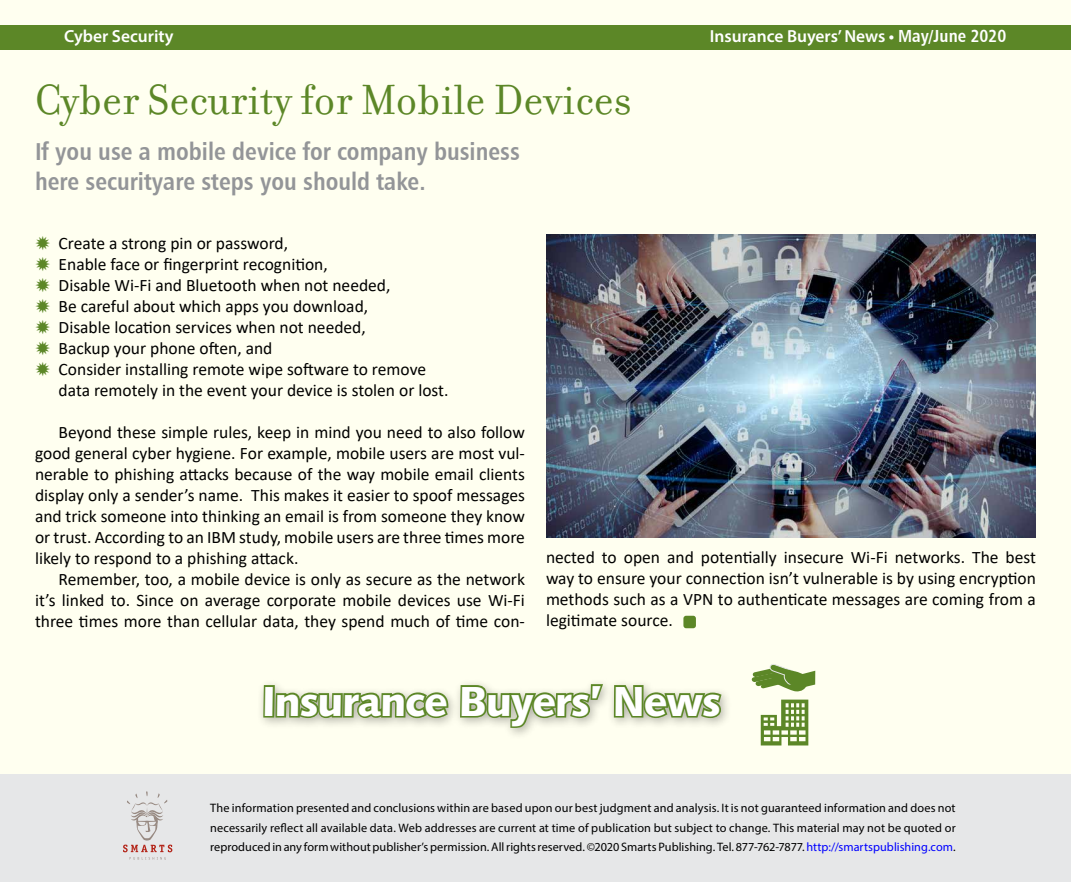
<style>
.page{position:relative;width:1071px;height:882px;background:#fff}
.page>*{position:absolute;margin:0;border:0;box-sizing:border-box;transform-origin:0 0}
.t1{font:45.5px "Filosofia";color:#5c8727}
.t2{font:42px "Humanist 531 BT Black A";letter-spacing:-.025em;color:#fff}
.t3{font:24.5px/29.4px "Humanist 777 BT Bold Condensed B";color:#939598}
.t4{font:17.5px/21px "Calibri";color:#000;text-align:justify}
.t5{font:600 17.5px "Myriad Pro";color:#fff}
.t6{font:12.25px/19.2px "Myriad Pro";color:#000;text-align:justify}
.s1{font-family:"Humanist 777 BT Bold Condensed B";font-weight:400}
.s2{color:#00f}
</style>
<div class="page">
<div style="left:1px;top:1px;width:1070px;height:881px;background:#fffff0"></div>
<div style="left:0;top:25px;width:1071px;height:24px;background:#5c8727"></div>
<div style="left:0;top:775px;width:1071px;height:107px;background:#e6e7e8"></div>
<svg style="left:123px;top:791px;width:49px;height:69px"></svg>
<svg style="left:752px;top:664px;width:63px;height:28px"></svg>
<svg style="left:761px;top:700px;width:47px;height:45px"></svg>
<div style="left:257px;top:678px;width:476px;height:62px;background:#000;opacity:.3"></div>
<div style="left:263px;top:685px;width:12px;height:33px;border:4px solid #5c8727"></div>
<svg style="left:274px;top:691px;width:176px;height:29px;background:#8fa76b"></svg>
<svg style="left:456px;top:682px;width:150px;height:48px"></svg>
<svg style="left:612px;top:678px;width:112px;height:97px"></svg>
<div style="left:683px;top:616px;width:13px;height:12px;background:#5c8727;border-radius:3px"></div>
<img style="left:546px;top:234px;width:490px;height:303px">
<p class="t5" style="left:64px;top:25px;width:111px">Cyber Security</p>
<h1 class="t1" style="left:35px;top:74px;width:598px">Cyber Security for Mobile Devices</h1>
<h3 class="t3" style="left:35px;top:137px;width:486px">If you use a mobile device for company business here securityare steps you should take.</h3>
<p class="t5" style="left:710px;top:25px;width:298px">Insurance Buyers’ News • <span class="s1">May/June 2020</span></p>
<p class="t4" style="left:59px;top:232px;width:391px;text-align:left">Create a strong pin or password,<br>Enable face or fingerprint recognition,<br>Disable Wi-Fi and Bluetooth when not needed,<br>Be careful about which apps you download,<br>Disable location services when not needed,<br>Backup your phone often, and<br>Consider installing remote wipe software to remove data remotely in the event your device is stolen or lost.</p>
<p class="t4" style="left:35px;top:421px;width:492px;text-indent:24px">Beyond these simple rules, keep in mind you need to also follow good general cyber hygiene. For example, mobile users are most vul&shy;nerable to phishing attacks because of the way mobile email clients display only a sender’s name. This makes it easier to spoof messages and trick someone into thinking an email is from someone they know or trust. According to an IBM study, mobile users are three times more likely to respond to a phishing attack.</p>
<p class="t4" style="left:35px;top:568px;width:492px;text-indent:24px">Remember, too, a mobile device is only as secure as the network it’s linked to. Since on average corporate mobile devices use Wi-Fi three times more than cellular data, they spend much of time con-</p>
<p class="t4" style="left:546px;top:546px;width:491px">nected to open and potentially insecure Wi-Fi networks. The best way to ensure your connection isn’t vulnerable is by using encryption methods such as a VPN to authenticate messages are coming from a legitimate source.</p>
<h2 class="t2" style="left:263px;top:675px;width:460px">Insurance Buyers’ News</h2>
<p class="t6" style="left:210px;top:799px;width:747px">The information presented and conclusions within are based upon our best judgment and analysis. It is not guaranteed information and does not necessarily reflect all available data. Web addresses are current at time of publication but subject to change. This material may not be quoted or reproduced in any form without publisher’s permission. All rights reserved. ©2020 Smarts Publishing. Tel. 877-762-7877. <span class="s2">http://smartspublishing.com</span>.</p>
</div>
